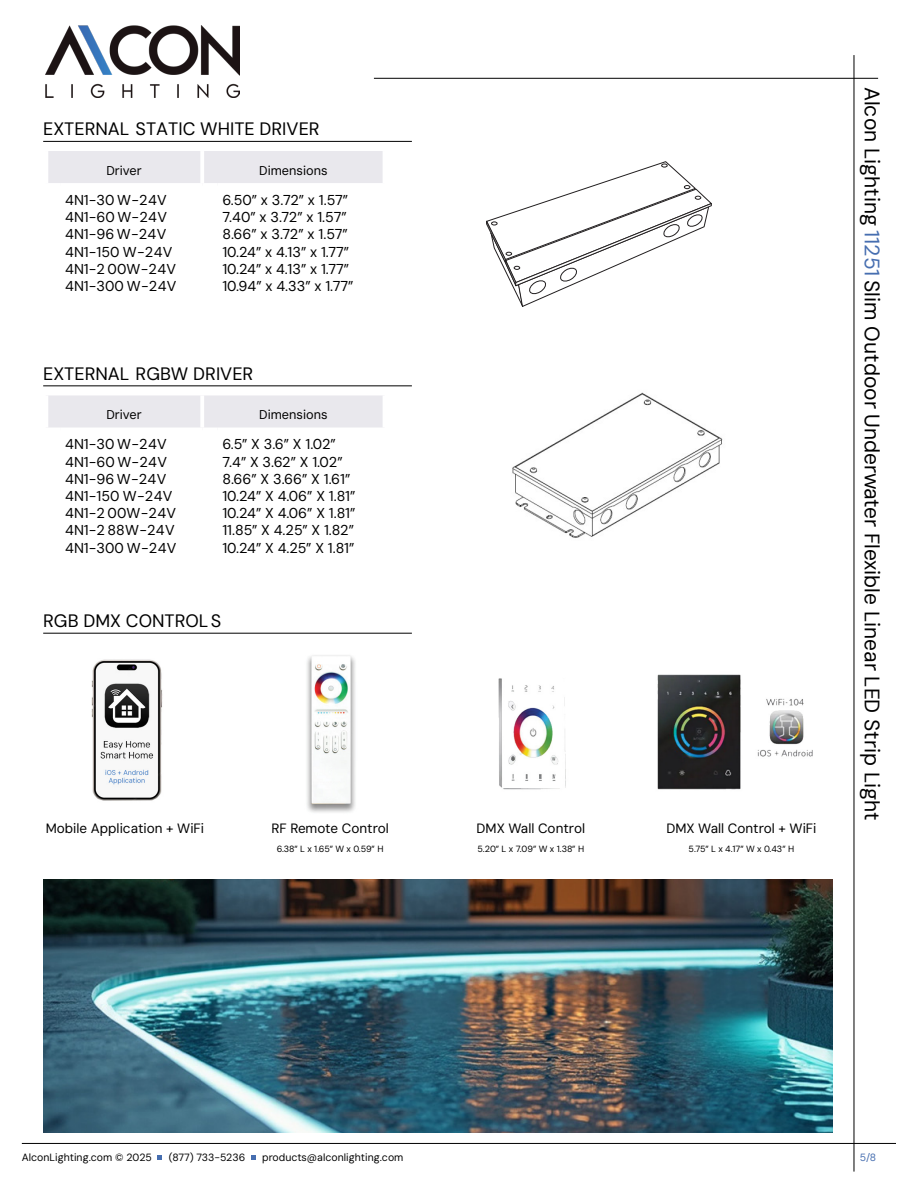
<style>
.page{position:relative;width:918px;height:1188px;background:#fff}
.page>*{position:absolute;margin:0;border:0;box-sizing:border-box;transform-origin:0 0}
.t1{font:21px "DM Sans 9 pt";color:#000}
.t2{font:18px "DM Sans 9 pt";color:#000}
.t3{font:14.4px/17.2px "DM Sans 9 pt";color:#000}
.t4{font:13.5px "DM Sans 9 pt";color:#000}
.t5{font:12.75px "DM Sans 9 pt";color:#000}
.t6{font:10.5px "DM Sans 9 pt";color:#000}
.t7{font:10.5px "DM Sans 9 pt";color:#466eb0}
.t8{font:9px "DM Sans 9 pt";color:#000}
.s1{color:#466eb0}
</style>
<div class="page">
<hr style="left:374px;top:78px;width:504px;height:1px;background:#000">
<hr style="left:854px;top:55px;width:1px;height:1117px;background:#000">
<hr style="left:22px;top:1143px;width:874px;height:1px;background:#000">
<img style="left:46px;top:26px;width:193px;height:71px">
<hr style="left:43px;top:141px;width:369px;height:1px;background:#000">
<svg style="left:486px;top:161px;width:226px;height:146px"></svg>
<div style="left:48px;top:151px;width:335px;height:32px;background:#e9e8ed"></div>
<hr style="left:200px;top:151px;width:4px;height:32px;background:#fff">
<hr style="left:43px;top:633px;width:369px;height:1px;background:#000">
<img style="left:498px;top:678px;width:68px;height:112px">
<img style="left:657px;top:674px;width:156px;height:116px">
<img style="left:307px;top:655px;width:48px;height:158px">
<img style="left:91px;top:659px;width:72px;height:142px">
<img style="left:43px;top:879px;width:789px;height:253px">
<img style="left:512px;top:392px;width:211px;height:146px">
<hr style="left:43px;top:385px;width:369px;height:1px;background:#000">
<div style="left:48px;top:395px;width:335px;height:33px;background:#e9e8ed"></div>
<hr style="left:200px;top:395px;width:4px;height:33px;background:#fff">
<svg style="left:157px;top:1155px;width:5px;height:4px"></svg>
<svg style="left:251px;top:1155px;width:5px;height:4px"></svg>
<p class="t2" style="left:43px;top:118px;width:278px">EXTERNAL STATIC WHITE DRIVER</p>
<p class="t5" style="left:106px;top:162px;width:37px">Driver</p>
<p class="t5" style="left:259px;top:162px;width:70px">Dimensions</p>
<p class="t3" style="left:65px;top:191px;width:113px">4N1-30 W-24V<br>4N1-60 W-24V<br>4N1-96 W-24V<br>4N1-150 W-24V<br>4N1-2 00W-24V<br>4N1-300 W-24V</p>
<p class="t3" style="left:222px;top:191px;width:133px">6.50” x 3.72” x 1.57”<br>7.40” x 3.72” x 1.57”<br>8.66” x 3.72” x 1.57”<br>10.24” x 4.13” x 1.77”<br>10.24” x 4.13” x 1.77”<br>10.94” x 4.33” x 1.77”</p>
<p class="t2" style="left:43px;top:362px;width:212px">EXTERNAL RGBW DRIVER</p>
<p class="t5" style="left:106px;top:407px;width:37px">Driver</p>
<p class="t5" style="left:259px;top:407px;width:70px">Dimensions</p>
<p class="t3" style="left:65px;top:436px;width:113px">4N1-30 W-24V<br>4N1-60 W-24V<br>4N1-96 W-24V<br>4N1-150 W-24V<br>4N1-2 00W-24V<br>4N1-2 88W-24V<br>4N1-300 W-24V</p>
<p class="t3" style="left:222px;top:436px;width:134px">6.5” X 3.6” X 1.02”<br>7.4” X 3.62” X 1.02”<br>8.66” X 3.66” X 1.61”<br>10.24” X 4.06” X 1.81”<br>10.24” X 4.06” X 1.81”<br>11.85” X 4.25” X 1.82”<br>10.24” X 4.25” X 1.81”</p>
<p class="t2" style="left:43px;top:609px;width:180px">RGB DMX CONTROLS</p>
<p class="t4" style="left:46px;top:820px;width:160px">Mobile Application + WiFi</p>
<p class="t4" style="left:271px;top:820px;width:119px">RF Remote Control</p>
<p class="t4" style="left:477px;top:820px;width:110px">DMX Wall Control</p>
<p class="t4" style="left:666px;top:820px;width:152px">DMX Wall Control + WiFi</p>
<p class="t8" style="left:277px;top:843px;width:108px">6.38” L x 1.65” W x 0.59” H</p>
<p class="t8" style="left:477px;top:843px;width:108px">5.20” L x 7.09” W x 1.38” H</p>
<p class="t8" style="left:689px;top:843px;width:107px">5.75” L x 4.17” W x 0.43” H</p>
<h1 class="t1" style="left:885px;top:87px;width:736px;rotate:90deg">Alcon Lighting <span class="s1">11251</span> Slim Outdoor Underwater Flexible Linear LED Strip Light</h1>
<p class="t6" style="left:22px;top:1150px;width:132px">AlconLighting.com © 2025</p>
<p class="t6" style="left:169px;top:1150px;width:78px">(877) 733-5236</p>
<p class="t6" style="left:262px;top:1150px;width:143px">products@alconlighting.com</p>
<p class="t7" style="left:860px;top:1150px;width:18px">5/8</p>
</div>
